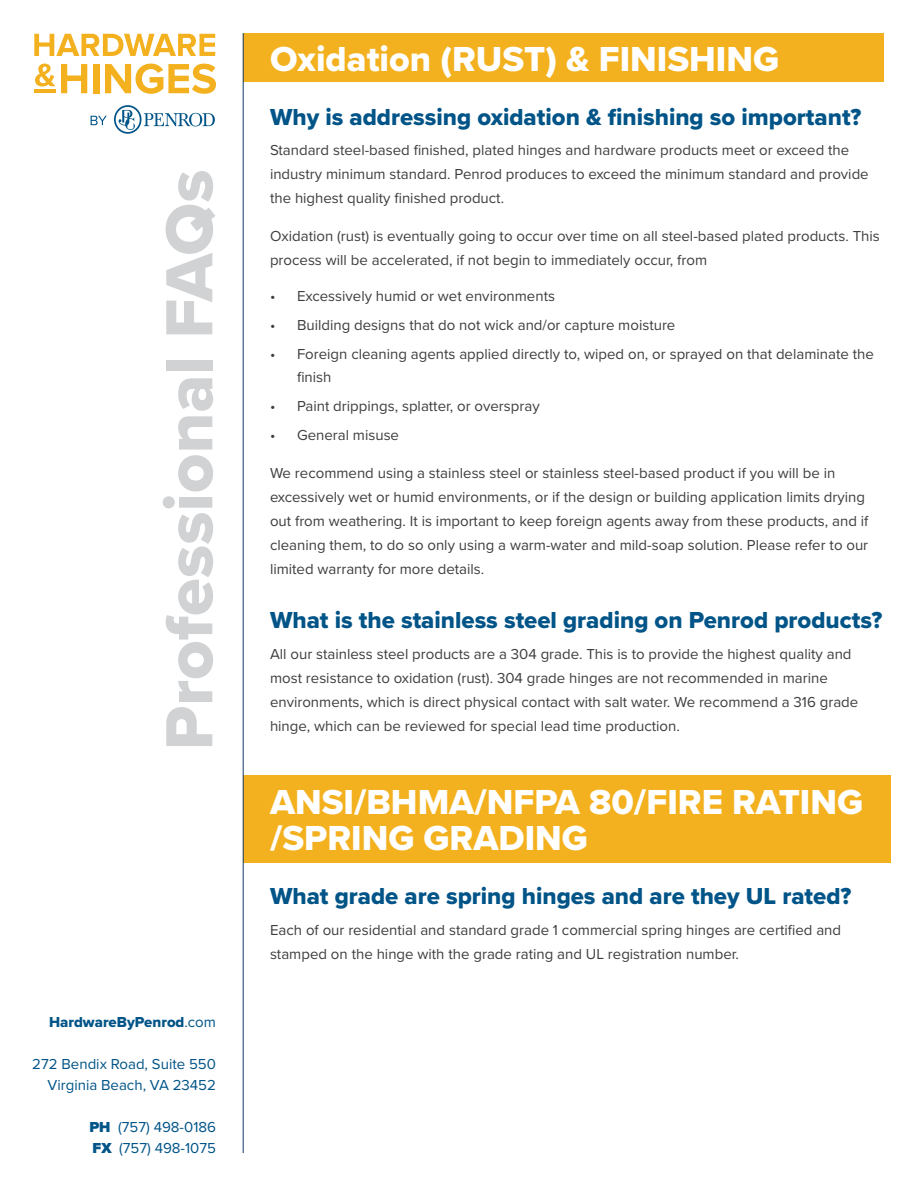
<style>
.page{position:relative;width:918px;height:1188px;background:#fff}
.page>*{position:absolute;margin:0;border:0;box-sizing:border-box;transform-origin:0 0}
.t1{font:69px "Proxima Nova Extrabld";color:#d1d2d4}
.t2{font:36px/36px "Proxima Nova Extrabld";color:#fff}
.Question{font:24px "Proxima Nova Extrabld";color:#005487}
.Body{font:15px/24px "Proxima Nova";color:#3e3e3f}
.t3{font:15px/21px "Proxima Nova";color:#005487;text-align:right}
.t4{font:15px "Proxima Nova Extrabld";color:#005487}
.s1{font-family:"Proxima Nova"}
.s2{font-weight:900}
</style>
<div class="page">
<svg style="left:34px;top:34px;width:181px;height:22px"></svg>
<svg style="left:35px;top:64px;width:20px;height:23px"></svg>
<svg style="left:61px;top:64px;width:26px;height:29px"></svg>
<div style="left:93px;top:64px;width:6px;height:29px;background:#f3b11f"></div>
<svg style="left:105px;top:64px;width:111px;height:30px"></svg>
<hr style="left:34px;top:89px;width:22px;height:4px;background:#f3b11f">
<svg style="left:114px;top:105px;width:101px;height:29px"></svg>
<svg style="left:91px;top:116px;width:16px;height:9px"></svg>
<div style="left:243px;top:775px;width:648px;height:88px;background:#f3b11f"></div>
<div style="left:243px;top:33px;width:641px;height:49px;background:#f3b11f"></div>
<hr style="left:243px;top:33px;width:1px;height:1120px;background:#133863">
<p class="t1" style="left:138px;top:750px;width:582px;rotate:-90deg">Professional FAQs</p>
<p class="t4" style="left:49px;top:1011px;width:168px">HardwareByPenrod<span class="s1">.com</span></p>
<p class="t3" style="left:32px;top:1053px;width:185px">272 Bendix Road, Suite 550<br>Virginia Beach, VA 23452</p>
<p class="t3" style="left:89px;top:1116px;width:128px;text-align:left"><span class="s2">PH</span> (757) 498-0186<br><span class="s2">FX</span> (757) 498-1075</p>
<p class="t2" style="left:270px;top:40px;width:511px">Oxidation (RUST) &amp; FINISHING</p>
<p class="Question" style="left:270px;top:99px;width:593px">Why is addressing oxidation &amp; finishing so important?</p>
<p class="Body" style="left:270px;top:138px;width:600px">Standard steel-based finished, plated hinges and hardware products meet or exceed the industry minimum standard. Penrod produces to exceed the minimum standard and provide the highest quality finished product.</p>
<p class="Body" style="left:270px;top:223px;width:611px">Oxidation (rust) is eventually going to occur over time on all steel-based plated products. This process will be accelerated, if not begin to immediately occur, from</p>
<p class="Body" style="left:270px;top:283px;width:287px">• Excessively humid or wet environments</p>
<p class="Body" style="left:270px;top:312px;width:407px">• Building designs that do not wick and/or capture moisture</p>
<p class="Body" style="left:297px;top:342px;width:578px;line-height:22.5px;text-indent:-27px">• Foreign cleaning agents applied directly to, wiped on, or sprayed on that delaminate the finish</p>
<p class="Body" style="left:270px;top:393px;width:271px">• Paint drippings, splatter, or overspray</p>
<p class="Body" style="left:270px;top:423px;width:131px">• General misuse</p>
<p class="Body" style="left:270px;top:460px;width:600px">We recommend using a stainless steel or stainless steel-based product if you will be in excessively wet or humid environments, or if the design or building application limits drying out from weathering. It is important to keep foreign agents away from these products, and if cleaning them, to do so only using a warm-water and mild-soap solution. Please refer to our limited warranty for more details.</p>
<p class="Question" style="left:270px;top:602px;width:614px">What is the stainless steel grading on Penrod products?</p>
<p class="Body" style="left:270px;top:641px;width:590px">All our stainless steel products are a 304 grade. This is to provide the highest quality and most resistance to oxidation (rust). 304 grade hinges are not recommended in marine environments, which is direct physical contact with salt water. We recommend a 316 grade hinge, which can be reviewed for special lead time production.</p>
<p class="t2" style="left:270px;top:783px;width:595px">ANSI/BHMA/NFPA 80/FIRE RATING /SPRING GRADING</p>
<p class="Question" style="left:270px;top:878px;width:583px">What grade are spring hinges and are they UL rated?</p>
<p class="Body" style="left:270px;top:917px;width:573px">Each of our residential and standard grade 1 commercial spring hinges are certified and stamped on the hinge with the grade rating and UL registration number.</p>
</div>
